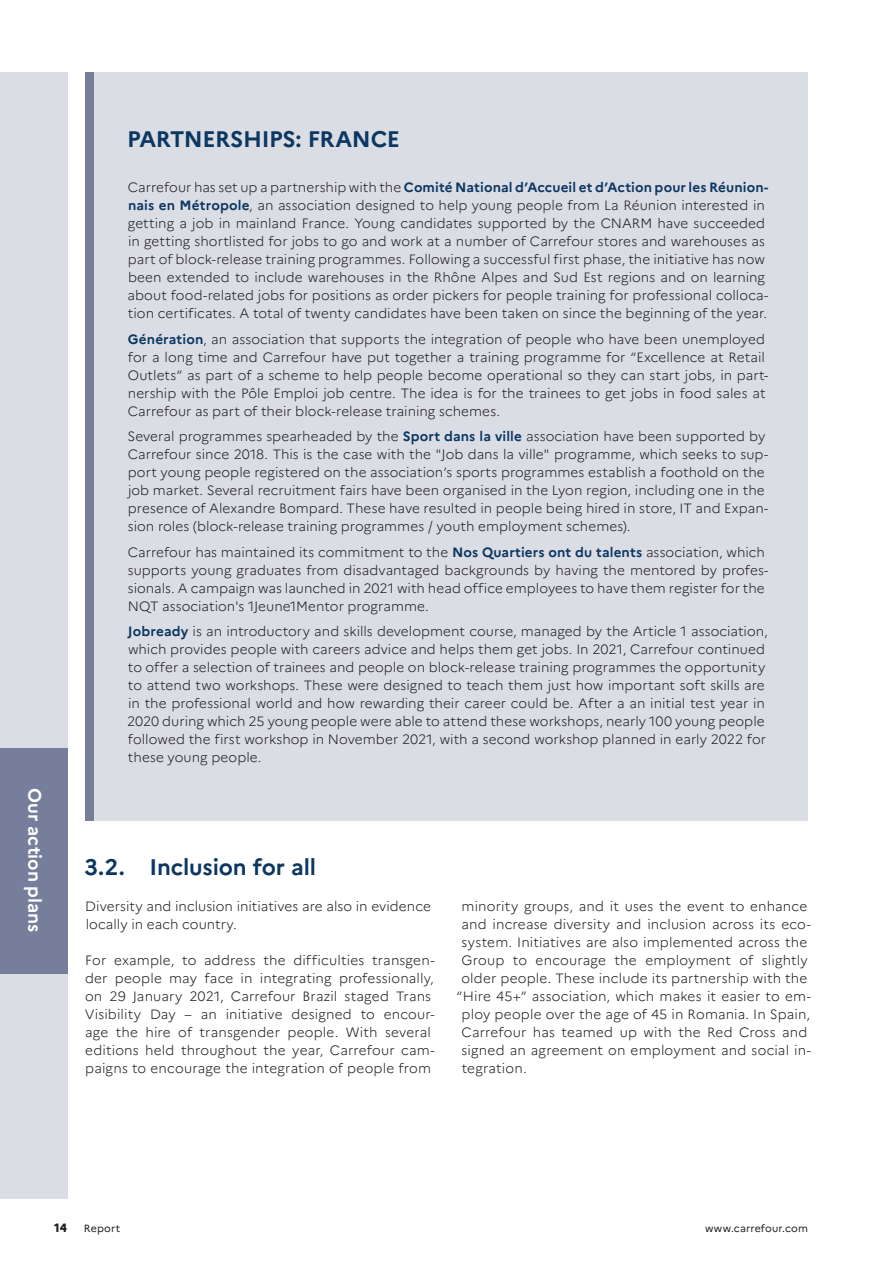
<style>
.page{position:relative;width:893px;height:1263px;background:#fff}
.page>*{position:absolute;margin:0;border:0;box-sizing:border-box;transform-origin:0 0}
.t1{font:700 22.5px "Marianne";letter-spacing:-.01em;color:#0c3761}
.t2{font:700 18px "Marianne";letter-spacing:-.005em;color:#fff}
.t3{font:300 13.5px/18px "Marianne";letter-spacing:.005em;color:#231f20}
.t4{font:800 12px "Marianne";color:#231f20}
.t5{font:10.5px "Marianne";letter-spacing:.015em;color:#231f20}
.s1{font-weight:700;color:#0c3761}
</style>
<div class="page">
<div style="left:0;top:72px;width:68px;height:225px;background:#dbdde5"></div>
<div style="left:0;top:523px;width:68px;height:225px;background:#dbdde5"></div>
<div style="left:0;top:297px;width:68px;height:226px;background:#dbdde5"></div>
<div style="left:0;top:973px;width:68px;height:226px;background:#dbdde5"></div>
<div style="left:0;top:748px;width:68px;height:225px;background:#767e9b"></div>
<div style="left:85px;top:72px;width:723px;height:748px;background:#dbdde5"></div>
<div style="left:85px;top:72px;width:9px;height:748px;background:#767e9b"></div>
<h2 class="t2" style="left:46px;top:788px;width:146px;rotate:90deg">Our action plans</h2>
<h1 class="t1" style="left:127px;top:125px;width:274px">PARTNERSHIPS: FRANCE</h1>
<p class="t3" style="left:128px;top:178px;width:642px">Carrefour has set up a partnership with the <span class="s1">Comité National d’Accueil et d’Action pour les Réunion&shy;nais en Métropole</span>, an association designed to help young people from La Réunion interested in getting a job in mainland France. Young candidates supported by the CNARM have succeeded in getting shortlisted for jobs to go and work at a number of Carrefour stores and warehouses as part of block-release training programmes. Following a successful first phase, the initiative has now been extended to include warehouses in the Rhône Alpes and Sud Est regions and on learning about food-related jobs for positions as order pickers for people training for professional colloca&shy;tion certificates. A total of twenty candidates have been taken on since the beginning of the year.</p>
<p class="t3" style="left:128px;top:330px;width:642px"><span class="s1">Génération</span>, an association that supports the integration of people who have been unemployed for a long time and Carrefour have put together a training programme for “Excellence at Retail Outlets” as part of a scheme to help people become operational so they can start jobs, in part&shy;nership with the Pôle Emploi job centre. The idea is for the trainees to get jobs in food sales at Carrefour as part of their block-release training schemes.</p>
<p class="t3" style="left:127px;top:427px;width:642px">Several programmes spearheaded by the <span class="s1">Sport dans la ville</span> association have been supported by Carrefour since 2018. This is the case with the "Job dans la ville" programme, which seeks to sup&shy;port young people registered on the association’s sports programmes establish a foothold on the job market. Several recruitment fairs have been organised in the Lyon region, including one in the presence of Alexandre Bompard. These have resulted in people being hired in store, IT and Expan&shy;sion roles (block-release training programmes / youth employment schemes).</p>
<p class="t3" style="left:128px;top:543px;width:642px">Carrefour has maintained its commitment to the <span class="s1">Nos Quartiers ont du talents</span> association, which supports young graduates from disadvantaged backgrounds by having the mentored by profes&shy;sionals. A campaign was launched in 2021 with head office employees to have them register for the NQT association's 1Jeune1Mentor programme.</p>
<p class="t3" style="left:127px;top:622px;width:642px"><span class="s1">Jobready</span> is an introductory and skills development course, managed by the Article 1 association, which provides people with careers advice and helps them get jobs. In 2021, Carrefour continued to offer a selection of trainees and people on block-release training programmes the opportunity to attend two workshops. These were designed to teach them just how important soft skills are in the professional world and how rewarding their career could be. After a an initial test year in 2020 during which 25 young people were able to attend these workshops, nearly 100 young people followed the first workshop in November 2021, with a second workshop planned in early 2022 for these young people.</p>
<h1 class="t1" style="left:84px;top:853px;width:233px">3.2. Inclusion for all</h1>
<p class="t3" style="left:85px;top:897px;width:347px">Diversity and inclusion initiatives are also in evidence locally in each country.</p>
<p class="t3" style="left:85px;top:951px;width:351px">For example, to address the difficulties transgen&shy;der people may face in integrating professionally, on 29 January 2021, Carrefour Brazil staged Trans Visibility Day – an initiative designed to encour&shy;age the hire of transgender people. With several editions held throughout the year, Carrefour cam&shy;paigns to encourage the integration of people from</p>
<p class="t3" style="left:462px;top:897px;width:347px">minority groups, and it uses the event to enhance</p>
<p class="t3" style="left:461px;top:915px;width:351px">and increase diversity and inclusion across its eco-</p>
<p class="t3" style="left:462px;top:933px;width:347px">system. Initiatives are also implemented across the</p>
<p class="t3" style="left:462px;top:951px;width:348px">Group to encourage the employment of slightly</p>
<p class="t3" style="left:461px;top:969px;width:347px">older people. These include its partnership with the</p>
<p class="t3" style="left:457px;top:987px;width:356px">“Hire 45+” association, which makes it easier to em-</p>
<p class="t3" style="left:462px;top:1005px;width:350px">ploy people over the age of 45 in Romania. In Spain,</p>
<p class="t3" style="left:462px;top:1023px;width:347px">Carrefour has teamed up with the Red Cross and</p>
<p class="t3" style="left:462px;top:1041px;width:351px">signed an agreement on employment and social in-</p>
<p class="t3" style="left:462px;top:1059px;width:66px">tegration.</p>
<p class="t4" style="left:54px;top:1220px;width:14px">14</p>
<p class="t5" style="left:84px;top:1222px;width:38px">Report</p>
<p class="t5" style="left:705px;top:1222px;width:104px">www.carrefour.com</p>
</div>
